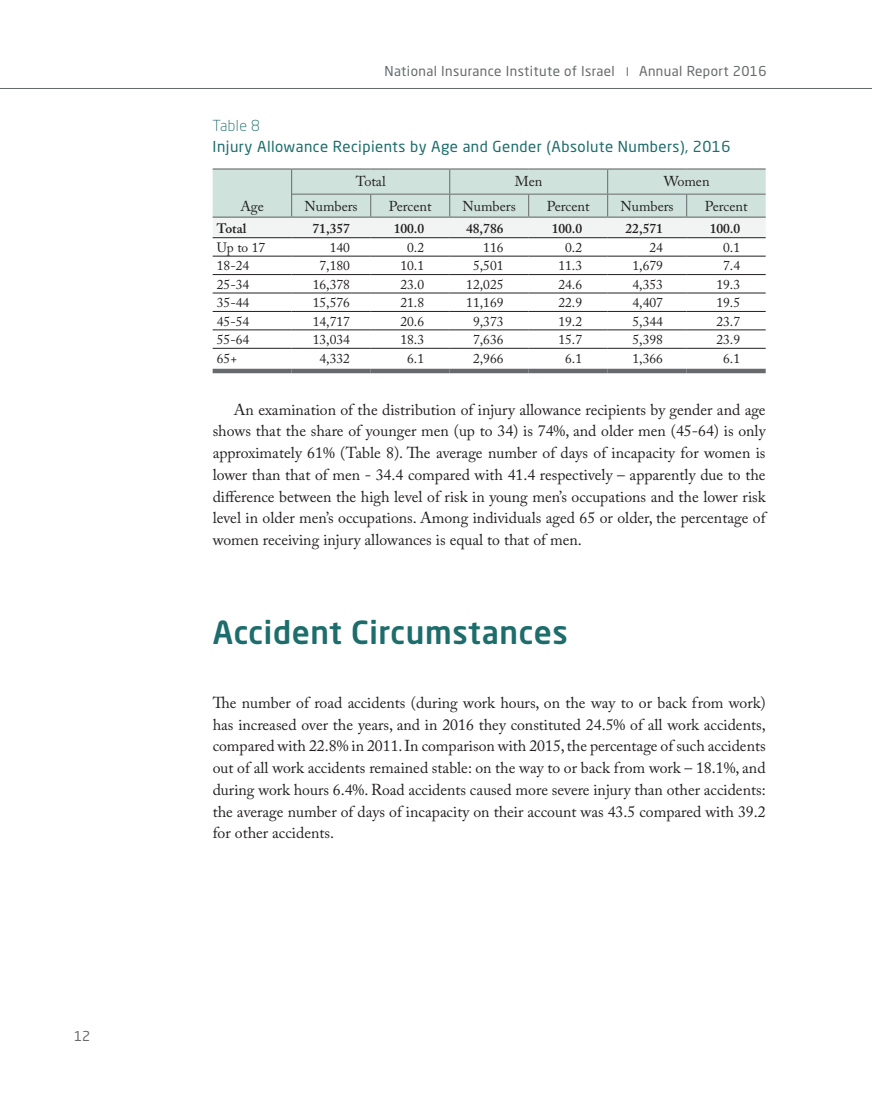
<style>
.page{position:relative;width:872px;height:1106px;background:#fff}
.page>*{position:absolute;margin:0;border:0;box-sizing:border-box;transform-origin:0 0}
.t1{font:500 31.5px "Neo Sans Std";letter-spacing:.02em;color:#1c6d6b}
.t2{font:15.75px/21.8px "Adobe Caslon Pro";color:#231f20;text-align:justify}
.t3{font:15px "Neo Sans Std";letter-spacing:.03em;color:#1c6d6b}
.t4{font:300 15px "Neo Sans Std";letter-spacing:.03em;color:#1c6d6b}
.t5{font:14.25px "Adobe Caslon Pro";color:#231f20}
.t6{font:13.5px "Adobe Caslon Pro";color:#231f20}
.t7{font:13.5px "Neo Sans Std";letter-spacing:.03em;color:#676a6c}
.t8{font:600 13.5px "Adobe Caslon Pro";color:#231f20}
</style>
<div class="page">
<hr style="left:0;top:88px;width:872px;height:1px;background:#676a6c">
<hr style="left:213px;top:256px;width:79px;height:1px;background:#231f20">
<hr style="left:292px;top:256px;width:79px;height:1px;background:#231f20">
<hr style="left:371px;top:256px;width:79px;height:1px;background:#231f20">
<hr style="left:450px;top:256px;width:78px;height:1px;background:#231f20">
<hr style="left:528px;top:256px;width:79px;height:1px;background:#231f20">
<hr style="left:607px;top:256px;width:79px;height:1px;background:#231f20">
<hr style="left:686px;top:256px;width:79px;height:1px;background:#231f20">
<hr style="left:213px;top:274px;width:79px;height:1px;background:#231f20">
<hr style="left:292px;top:274px;width:79px;height:1px;background:#231f20">
<hr style="left:371px;top:274px;width:79px;height:1px;background:#231f20">
<hr style="left:450px;top:274px;width:78px;height:1px;background:#231f20">
<hr style="left:528px;top:274px;width:79px;height:1px;background:#231f20">
<hr style="left:607px;top:274px;width:79px;height:1px;background:#231f20">
<hr style="left:686px;top:274px;width:79px;height:1px;background:#231f20">
<hr style="left:213px;top:293px;width:79px;height:1px;background:#231f20">
<hr style="left:292px;top:293px;width:79px;height:1px;background:#231f20">
<hr style="left:371px;top:293px;width:79px;height:1px;background:#231f20">
<hr style="left:450px;top:293px;width:78px;height:1px;background:#231f20">
<hr style="left:528px;top:293px;width:79px;height:1px;background:#231f20">
<hr style="left:607px;top:293px;width:79px;height:1px;background:#231f20">
<hr style="left:686px;top:293px;width:79px;height:1px;background:#231f20">
<hr style="left:213px;top:311px;width:79px;height:1px;background:#231f20">
<hr style="left:292px;top:311px;width:79px;height:1px;background:#231f20">
<hr style="left:371px;top:311px;width:79px;height:1px;background:#231f20">
<hr style="left:450px;top:311px;width:78px;height:1px;background:#231f20">
<hr style="left:528px;top:311px;width:79px;height:1px;background:#231f20">
<hr style="left:607px;top:311px;width:79px;height:1px;background:#231f20">
<hr style="left:686px;top:311px;width:79px;height:1px;background:#231f20">
<hr style="left:213px;top:329px;width:79px;height:1px;background:#231f20">
<hr style="left:292px;top:329px;width:79px;height:1px;background:#231f20">
<hr style="left:371px;top:329px;width:79px;height:1px;background:#231f20">
<hr style="left:450px;top:329px;width:78px;height:1px;background:#231f20">
<hr style="left:528px;top:329px;width:79px;height:1px;background:#231f20">
<hr style="left:607px;top:329px;width:79px;height:1px;background:#231f20">
<hr style="left:686px;top:329px;width:79px;height:1px;background:#231f20">
<hr style="left:292px;top:168px;width:79px;height:2px;background:#676a6c">
<hr style="left:371px;top:168px;width:79px;height:2px;background:#676a6c">
<hr style="left:450px;top:168px;width:78px;height:2px;background:#676a6c">
<hr style="left:528px;top:168px;width:79px;height:2px;background:#676a6c">
<hr style="left:607px;top:168px;width:79px;height:2px;background:#676a6c">
<hr style="left:686px;top:168px;width:79px;height:2px;background:#676a6c">
<hr style="left:213px;top:168px;width:79px;height:2px;background:#676a6c">
<svg style="left:213px;top:169px;width:552px;height:68px"></svg>
<hr style="left:213px;top:237px;width:79px;height:1px;background:#231f20">
<hr style="left:292px;top:237px;width:79px;height:1px;background:#231f20">
<hr style="left:371px;top:237px;width:79px;height:1px;background:#231f20">
<hr style="left:450px;top:237px;width:78px;height:1px;background:#231f20">
<hr style="left:528px;top:237px;width:79px;height:1px;background:#231f20">
<hr style="left:607px;top:237px;width:79px;height:1px;background:#231f20">
<hr style="left:686px;top:237px;width:79px;height:1px;background:#231f20">
<hr style="left:213px;top:348px;width:79px;height:1px;background:#231f20">
<hr style="left:292px;top:348px;width:79px;height:1px;background:#231f20">
<hr style="left:371px;top:348px;width:79px;height:1px;background:#231f20">
<hr style="left:450px;top:348px;width:78px;height:1px;background:#231f20">
<hr style="left:528px;top:348px;width:79px;height:1px;background:#231f20">
<hr style="left:607px;top:348px;width:79px;height:1px;background:#231f20">
<hr style="left:686px;top:348px;width:79px;height:1px;background:#231f20">
<hr style="left:213px;top:369px;width:79px;height:4px;background:#676a6c">
<hr style="left:292px;top:369px;width:79px;height:4px;background:#676a6c">
<hr style="left:371px;top:369px;width:79px;height:4px;background:#676a6c">
<hr style="left:450px;top:369px;width:78px;height:4px;background:#676a6c">
<hr style="left:528px;top:369px;width:79px;height:4px;background:#676a6c">
<hr style="left:607px;top:369px;width:79px;height:4px;background:#676a6c">
<hr style="left:686px;top:369px;width:79px;height:4px;background:#676a6c">
<p class="t7" style="left:74px;top:1027px;width:18px">12</p>
<p class="t7" style="left:384px;top:63px;width:232px">National Insurance Institute of Israel</p>
<p class="t7" style="left:639px;top:63px;width:129px">Annual Report 2016</p>
<p class="t4" style="left:213px;top:116px;width:49px">Table 8</p>
<p class="t3" style="left:213px;top:137px;width:519px">Injury Allowance Recipients by Age and Gender (Absolute Numbers), 2016</p>
<p class="t5" style="left:240px;top:197px;width:25px">Age</p>
<p class="t5" style="left:356px;top:172px;width:32px">Total</p>
<p class="t5" style="left:515px;top:172px;width:29px">Men</p>
<p class="t5" style="left:663px;top:172px;width:47px">Women</p>
<p class="t5" style="left:305px;top:197px;width:55px">Numbers</p>
<p class="t5" style="left:389px;top:197px;width:44px">Percent</p>
<p class="t5" style="left:462px;top:197px;width:55px">Numbers</p>
<p class="t5" style="left:547px;top:197px;width:44px">Percent</p>
<p class="t5" style="left:620px;top:197px;width:55px">Numbers</p>
<p class="t5" style="left:704px;top:197px;width:44px">Percent</p>
<p class="t8" style="left:217px;top:221px;width:31px">Total</p>
<p class="t8" style="left:312px;top:221px;width:39px">71,357</p>
<p class="t8" style="left:394px;top:221px;width:32px">100.0</p>
<p class="t8" style="left:466px;top:221px;width:39px">48,786</p>
<p class="t8" style="left:551px;top:221px;width:32px">100.0</p>
<p class="t8" style="left:625px;top:221px;width:39px">22,571</p>
<p class="t8" style="left:709px;top:221px;width:32px">100.0</p>
<p class="t6" style="left:217px;top:239px;width:50px">Up to 17</p>
<p class="t6" style="left:330px;top:239px;width:22px">140</p>
<p class="t6" style="left:407px;top:239px;width:18px">0.2</p>
<p class="t6" style="left:483px;top:239px;width:22px">116</p>
<p class="t6" style="left:565px;top:239px;width:18px">0.2</p>
<p class="t6" style="left:649px;top:239px;width:15px">24</p>
<p class="t6" style="left:723px;top:239px;width:18px">0.1</p>
<p class="t6" style="left:217px;top:258px;width:34px">18-24</p>
<p class="t6" style="left:319px;top:258px;width:32px">7,180</p>
<p class="t6" style="left:400px;top:258px;width:25px">10.1</p>
<p class="t6" style="left:473px;top:258px;width:32px">5,501</p>
<p class="t6" style="left:558px;top:258px;width:25px">11.3</p>
<p class="t6" style="left:632px;top:258px;width:32px">1,679</p>
<p class="t6" style="left:723px;top:258px;width:18px">7.4</p>
<p class="t6" style="left:217px;top:276px;width:34px">25-34</p>
<p class="t6" style="left:313px;top:276px;width:39px">16,378</p>
<p class="t6" style="left:400px;top:276px;width:25px">23.0</p>
<p class="t6" style="left:466px;top:276px;width:39px">12,025</p>
<p class="t6" style="left:558px;top:276px;width:25px">24.6</p>
<p class="t6" style="left:632px;top:276px;width:32px">4,353</p>
<p class="t6" style="left:716px;top:276px;width:25px">19.3</p>
<p class="t6" style="left:217px;top:295px;width:34px">35-44</p>
<p class="t6" style="left:313px;top:295px;width:39px">15,576</p>
<p class="t6" style="left:400px;top:295px;width:25px">21.8</p>
<p class="t6" style="left:466px;top:295px;width:39px">11,169</p>
<p class="t6" style="left:558px;top:295px;width:25px">22.9</p>
<p class="t6" style="left:632px;top:295px;width:32px">4,407</p>
<p class="t6" style="left:716px;top:295px;width:25px">19.5</p>
<p class="t6" style="left:217px;top:313px;width:34px">45-54</p>
<p class="t6" style="left:313px;top:313px;width:39px">14,717</p>
<p class="t6" style="left:400px;top:313px;width:25px">20.6</p>
<p class="t6" style="left:473px;top:313px;width:32px">9,373</p>
<p class="t6" style="left:558px;top:313px;width:25px">19.2</p>
<p class="t6" style="left:632px;top:313px;width:32px">5,344</p>
<p class="t6" style="left:716px;top:313px;width:25px">23.7</p>
<p class="t6" style="left:217px;top:331px;width:34px">55-64</p>
<p class="t6" style="left:313px;top:331px;width:39px">13,034</p>
<p class="t6" style="left:400px;top:331px;width:25px">18.3</p>
<p class="t6" style="left:473px;top:331px;width:32px">7,636</p>
<p class="t6" style="left:558px;top:331px;width:25px">15.7</p>
<p class="t6" style="left:632px;top:331px;width:32px">5,398</p>
<p class="t6" style="left:716px;top:331px;width:25px">23.9</p>
<p class="t6" style="left:217px;top:350px;width:22px">65+</p>
<p class="t6" style="left:319px;top:350px;width:32px">4,332</p>
<p class="t6" style="left:407px;top:350px;width:18px">6.1</p>
<p class="t6" style="left:473px;top:350px;width:32px">2,966</p>
<p class="t6" style="left:565px;top:350px;width:18px">6.1</p>
<p class="t6" style="left:632px;top:350px;width:32px">1,366</p>
<p class="t6" style="left:723px;top:350px;width:18px">6.1</p>
<p class="t2" style="left:213px;top:398px;width:554px;text-indent:21px">An examination of the distribution of injury allowance recipients by gender and age shows that the share of younger men (up to 34) is 74%, and older men (45-64) is only approximately 61% (Table 8). The average number of days of incapacity for women is lower than that of men - 34.4 compared with 41.4 respectively – apparently due to the difference between the high level of risk in young men’s occupations and the lower risk level in older men’s occupations. Among individuals aged 65 or older, the percentage of women receiving injury allowances is equal to that of men.</p>
<h1 class="t1" style="left:213px;top:612px;width:357px">Accident Circumstances</h1>
<p class="t2" style="left:213px;top:691px;width:554px">The number of road accidents (during work hours, on the way to or back from work) has increased over the years, and in 2016 they constituted 24.5% of all work accidents, compared with 22.8% in 2011. In comparison with 2015, the percentage of such accidents out of all work accidents remained stable: on the way to or back from work – 18.1%, and during work hours 6.4%. Road accidents caused more severe injury than other accidents: the average number of days of incapacity on their account was 43.5 compared with 39.2 for other accidents.</p>
</div>
